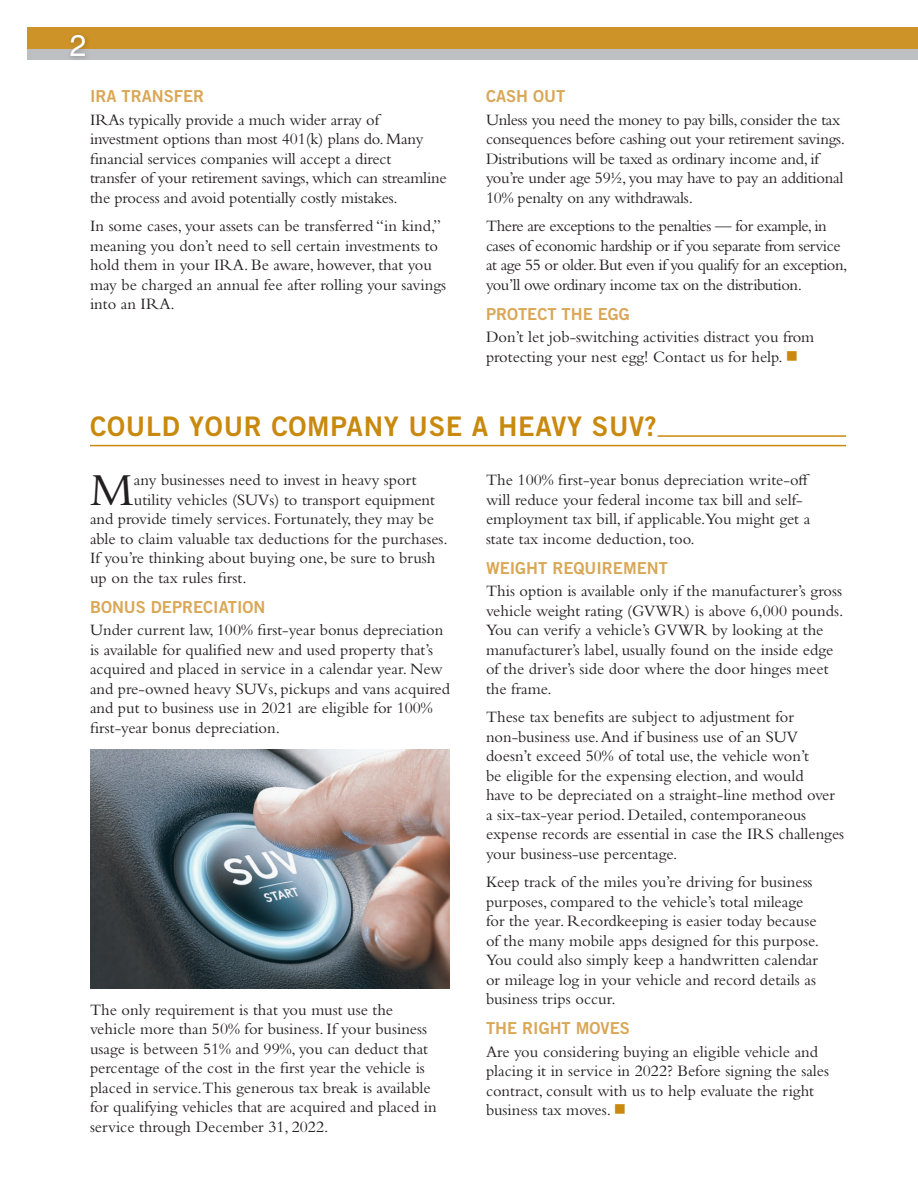
<style>
.page{position:relative;width:918px;height:1188px;background:#fff}
.page>*{position:absolute;margin:0;border:0;box-sizing:border-box;transform-origin:0 0}
.t1{font:47.85px "Bembo Std";color:#231f20}
.t2{font:30px "Helvetica LT Std";color:#fff}
.t3{font:27px "Trade Gothic LT Std Bd 2";letter-spacing:.025em;color:#c8890e}
.t4{font:16.5px/19.5px "Bembo Std";color:#231f20}
.t5{font:16.5px/19.5px "Bembo Std";letter-spacing:-.025em;color:#231f20}
.t6{font:16.5px "Trade Gothic LT Std Bd 2";color:#d9a756}
.s1{color:#c8890e}
</style>
<div class="page">
<div style="left:27px;top:44px;width:891px;height:16px;background:#bebfc2"></div>
<div style="left:27px;top:27px;width:891px;height:22px;background:#cd9328"></div>
<hr style="left:658px;top:435px;width:188px;height:2px;background:#c8890e">
<hr style="left:90px;top:445px;width:756px;height:1px;background:#c8890e">
<div style="left:67px;top:31px;width:24px;height:31px;background:#231f20;opacity:.3"></div>
<img style="left:90px;top:750px;width:360px;height:238px">
<h2 class="t2" style="left:70px;top:28px;width:18px">2</h2>
<p class="t6" style="left:90px;top:86px;width:116px">IRA TRANSFER</p>
<p class="t4" style="left:90px;top:109px;width:358px">IRAs typically provide a much wider array of investment options than most 401(k) plans do. Many financial services companies will accept a direct<br>transfer of your retirement savings, which can streamline the process and avoid potentially costly mistakes.</p>
<p class="t4" style="left:90px;top:216px;width:358px">In some cases, your assets can be transferred “in kind,” meaning you don’t need to sell certain investments to hold them in your IRA. Be aware, however, that you may be charged an annual fee after rolling your savings into an IRA.</p>
<p class="t6" style="left:486px;top:86px;width:81px">CASH OUT</p>
<p class="t4" style="left:486px;top:109px;width:361px">Unless you need the money to pay bills, consider the tax consequences before cashing out your retirement savings.<br>Distributions will be taxed as ordinary income and, if you’re under age 59½, you may have to pay an additional 10% penalty on any withdrawals.</p>
<p class="t5" style="left:486px;top:216px;width:363px">There are exceptions to the penalties — for example, in cases of economic hardship or if you separate from service at age 55 or older. But even if you qualify for an exception, you’ll owe ordinary income tax on the distribution.</p>
<p class="t6" style="left:486px;top:303px;width:145px">PROTECT THE EGG</p>
<p class="t4" style="left:486px;top:327px;width:330px">Don’t let job-switching activities distract you from protecting your nest egg! Contact us for help. <span class="s1">■</span></p>
<h3 class="t3" style="left:90px;top:410px;width:568px">COULD YOUR COMPANY USE A HEAVY SUV?</h3>
<h1 class="t1" style="left:90px;top:462px;width:45px">M</h1>
<p class="t4" style="left:134px;top:470px;width:284px">any businesses need to invest in heavy sport</p>
<p class="t4" style="left:134px;top:489px;width:303px">utility vehicles (SUVs) to transport equipment</p>
<p class="t4" style="left:90px;top:509px;width:345px">and provide timely services. Fortunately, they may be</p>
<p class="t4" style="left:90px;top:528px;width:359px">able to claim valuable tax deductions for the purchases.</p>
<p class="t4" style="left:90px;top:548px;width:347px">If you’re thinking about buying one, be sure to brush</p>
<p class="t4" style="left:90px;top:567px;width:158px">up on the tax rules first.</p>
<p class="t6" style="left:90px;top:596px;width:177px">BONUS DEPRECIATION</p>
<p class="t4" style="left:90px;top:620px;width:361px">Under current law, 100% first-year bonus depreciation is available for qualified new and used property that’s acquired and placed in service in a calendar year. New and pre-owned heavy SUVs, pickups and vans acquired and put to business use in 2021 are eligible for 100% first-year bonus depreciation.</p>
<p class="t4" style="left:90px;top:999px;width:348px">The only requirement is that you must use the vehicle more than 50% for business. If your business usage is between 51% and 99%, you can deduct that percentage of the cost in the first year the vehicle is placed in service.This generous tax break is available for qualifying vehicles that are acquired and placed in service through December 31, 2022.</p>
<p class="t4" style="left:486px;top:470px;width:326px">The 100% first-year bonus depreciation write-off will reduce your federal income tax bill and self&shy;employment tax bill, if applicable.You might get a state tax income deduction, too.</p>
<p class="t6" style="left:486px;top:558px;width:183px">WEIGHT REQUIREMENT</p>
<p class="t4" style="left:486px;top:581px;width:359px">This option is available only if the manufacturer’s gross vehicle weight rating (GVWR) is above 6,000 pounds.<br>You can verify a vehicle’s GVWR by looking at the manufacturer’s label, usually found on the inside edge of the driver’s side door where the door hinges meet the frame.</p>
<p class="t4" style="left:486px;top:707px;width:360px">These tax benefits are subject to adjustment for non-business use. And if business use of an SUV doesn’t exceed 50% of total use, the vehicle won’t<br>be eligible for the expensing election, and would<br>have to be depreciated on a straight-line method over a six-tax-year period. Detailed, contemporaneous expense records are essential in case the IRS challenges your business-use percentage.</p>
<p class="t4" style="left:486px;top:872px;width:335px">Keep track of the miles you’re driving for business purposes, compared to the vehicle’s total mileage for the year. Recordkeeping is easier today because of the many mobile apps designed for this purpose.<br>You could also simply keep a handwritten calendar or mileage log in your vehicle and record details as business trips occur.</p>
<p class="t6" style="left:486px;top:1018px;width:145px">THE RIGHT MOVES</p>
<p class="t4" style="left:486px;top:1041px;width:345px">Are you considering buying an eligible vehicle and placing it in service in 2022? Before signing the sales contract, consult with us to help evaluate the right business tax moves. <span class="s1">■</span></p>
</div>
